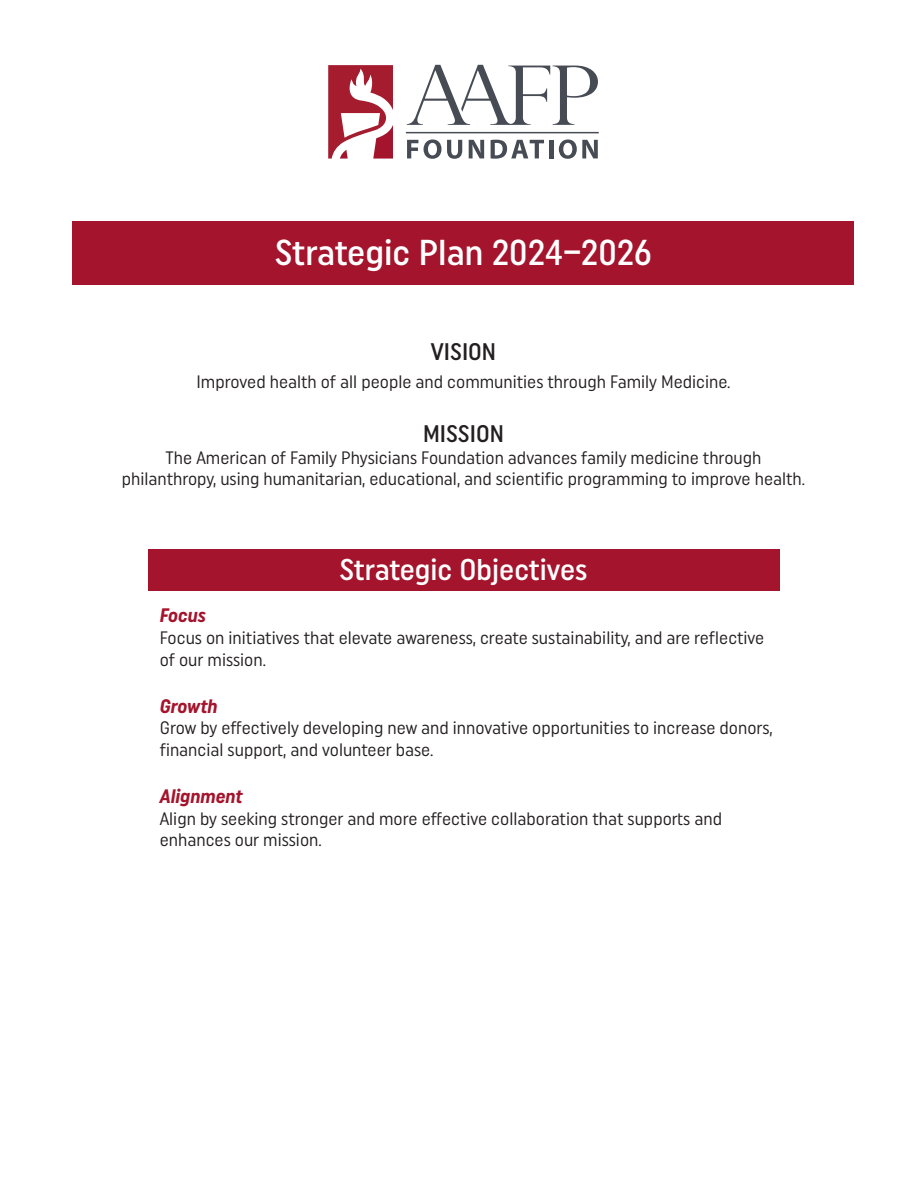
<style>
.page{position:relative;width:918px;height:1188px;background:#fff}
.page>*{position:absolute;margin:0;border:0;box-sizing:border-box;transform-origin:0 0}
.t1{font:500 36px "Uniform Pro Con";color:#fff}
.t2{font:500 30px "Uniform Pro Con";color:#fff}
.t3{font:500 24px "Uniform Pro Con";color:#231f20}
.t4{font:19.5px "Uniform Pro Con Bld It";color:#a4142c}
.t5{font:18px/21.6px "Uniform Pro Con";color:#231f20}
</style>
<div class="page">
<div style="left:73px;top:221px;width:781px;height:63px;background:#a4142c"></div>
<svg style="left:328px;top:65px;width:65px;height:94px"></svg>
<hr style="left:406px;top:132px;width:193px;height:1px;background:#464b54">
<svg style="left:407px;top:65px;width:191px;height:60px"></svg>
<svg style="left:407px;top:140px;width:11px;height:18px"></svg>
<svg style="left:424px;top:139px;width:17px;height:20px"></svg>
<svg style="left:447px;top:140px;width:15px;height:19px"></svg>
<svg style="left:469px;top:140px;width:15px;height:18px"></svg>
<svg style="left:491px;top:140px;width:53px;height:19px"></svg>
<hr style="left:549px;top:140px;width:4px;height:18px;background:#464b54">
<svg style="left:559px;top:139px;width:39px;height:20px"></svg>
<div style="left:148px;top:550px;width:631px;height:41px;background:#a4142c"></div>
<p class="t1" style="left:275px;top:231px;width:379px">Strategic Plan 2024–2026</p>
<p class="t3" style="left:431px;top:337px;width:67px">VISION</p>
<p class="t5" style="left:196px;top:371px;width:536px">Improved health of all people and communities through Family Medicine.</p>
<p class="t3" style="left:423px;top:419px;width:82px">MISSION</p>
<p class="t5" style="left:122px;top:446px;width:685px;text-align:center">The American of Family Physicians Foundation advances family medicine through philanthropy, using humanitarian, educational, and scientific programming to improve health.</p>
<p class="t2" style="left:340px;top:551px;width:249px">Strategic Objectives</p>
<p class="t4" style="left:160px;top:604px;width:48px">Focus</p>
<p class="t5" style="left:160px;top:627px;width:606px">Focus on initiatives that elevate awareness, create sustainability, and are reflective of our mission.</p>
<p class="t4" style="left:160px;top:694px;width:59px">Growth</p>
<p class="t5" style="left:160px;top:717px;width:614px">Grow by effectively developing new and innovative opportunities to increase donors, financial support, and volunteer base.</p>
<p class="t4" style="left:160px;top:784px;width:84px">Alignment</p>
<p class="t5" style="left:160px;top:807px;width:564px">Align by seeking stronger and more effective collaboration that supports and enhances our mission.</p>
</div>
